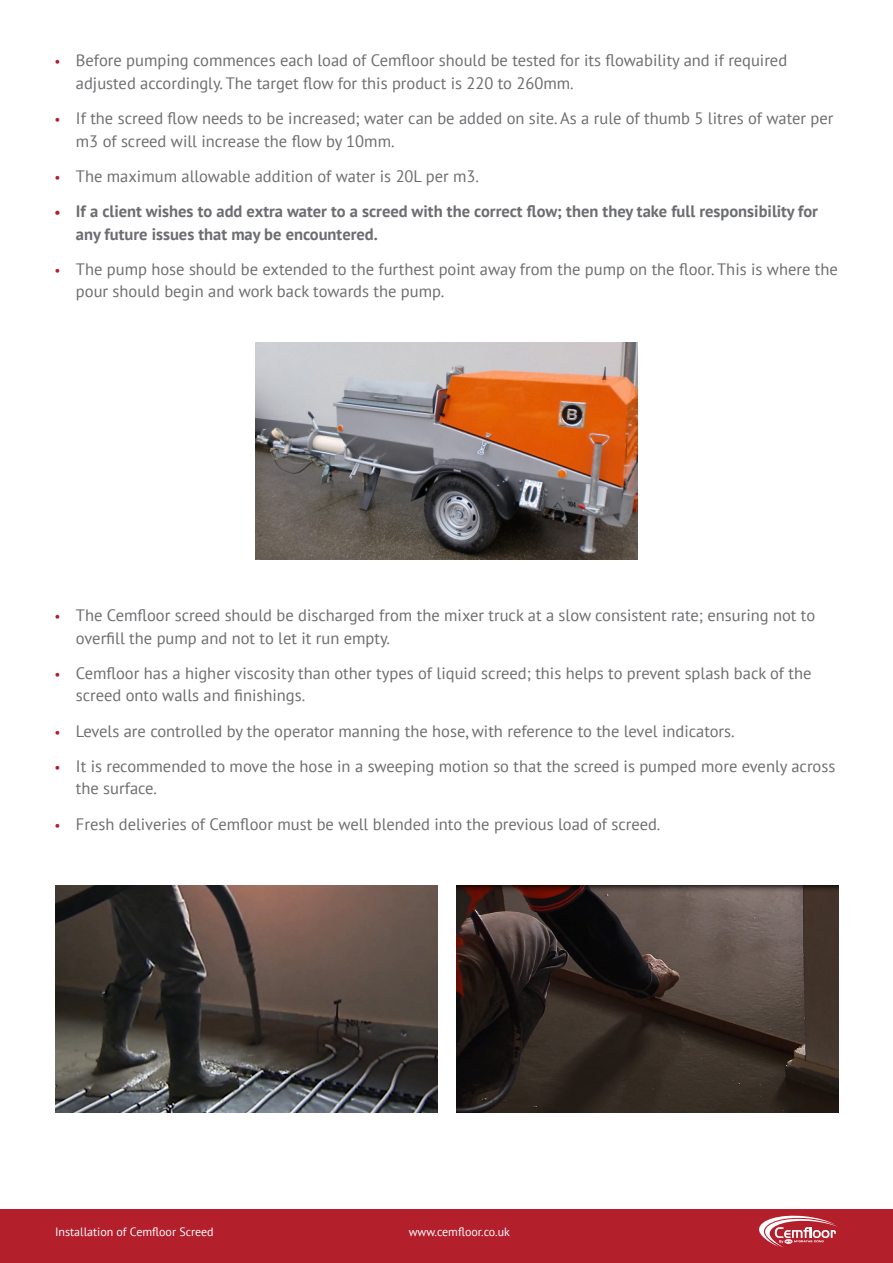
<style>
.page{position:relative;width:893px;height:1263px;background:#fff}
.page>*{position:absolute;margin:0;border:0;box-sizing:border-box;transform-origin:0 0}
.t1{font:16.5px/22.5px "PT Sans";color:#6c6d70}
.t2{font:700 16.5px/22.5px "PT Sans";color:#6c6d70}
.t3{font:12px "PT Sans";color:#fff}
.s1{font-size:13.5px;color:#b41f2c}
</style>
<div class="page">
<div style="left:0;top:1209px;width:893px;height:54px;background:#b41f2c"></div>
<svg style="left:759px;top:1216px;width:78px;height:31px"></svg>
<img style="left:456px;top:885px;width:382px;height:227px">
<img style="left:255px;top:342px;width:383px;height:217px">
<img style="left:55px;top:885px;width:383px;height:227px">
<p class="t1" style="left:76px;top:49px;width:713px;text-indent:-21px"><span class="s1">•</span> Before pumping commences each load of Cemfloor should be tested for its flowability and if required adjusted accordingly. The target flow for this product is 220 to 260mm.</p>
<p class="t1" style="left:76px;top:107px;width:759px;text-indent:-21px"><span class="s1">•</span> If the screed flow needs to be increased; water can be added on site. As a rule of thumb 5 litres of water per m3 of screed will increase the flow by 10mm.</p>
<p class="t1" style="left:55px;top:164px;width:426px"><span class="s1">•</span> The maximum allowable addition of water is 20L per m3.</p>
<p class="t2" style="left:76px;top:200px;width:744px;text-indent:-21px"><span class="s1">•</span> If a client wishes to add extra water to a screed with the correct flow; then they take full responsibility for any future issues that may be encountered.</p>
<p class="t1" style="left:76px;top:257px;width:763px;text-indent:-21px"><span class="s1">•</span> The pump hose should be extended to the furthest point away from the pump on the floor. This is where the pour should begin and work back towards the pump.</p>
<p class="t1" style="left:76px;top:604px;width:741px;text-indent:-21px"><span class="s1">•</span> The Cemfloor screed should be discharged from the mixer truck at a slow consistent rate; ensuring not to overfill the pump and not to let it run empty.</p>
<p class="t1" style="left:76px;top:661px;width:737px;text-indent:-21px"><span class="s1">•</span> Cemfloor has a higher viscosity than other types of liquid screed; this helps to prevent splash back of the screed onto walls and finishings.</p>
<p class="t1" style="left:55px;top:719px;width:682px"><span class="s1">•</span> Levels are controlled by the operator manning the hose, with reference to the level indicators.</p>
<p class="t1" style="left:76px;top:754px;width:761px;text-indent:-21px"><span class="s1">•</span> It is recommended to move the hose in a sweeping motion so that the screed is pumped more evenly across the surface.</p>
<p class="t1" style="left:55px;top:812px;width:607px"><span class="s1">•</span> Fresh deliveries of Cemfloor must be well blended into the previous load of screed.</p>
<p class="t3" style="left:30px;top:1224px;width:186px"><span class="s1">•</span> Installation of Cemfloor Screed</p>
<p class="t3" style="left:383px;top:1224px;width:128px"><span class="s1">•</span> www.cemfloor.co.uk</p>
</div>
